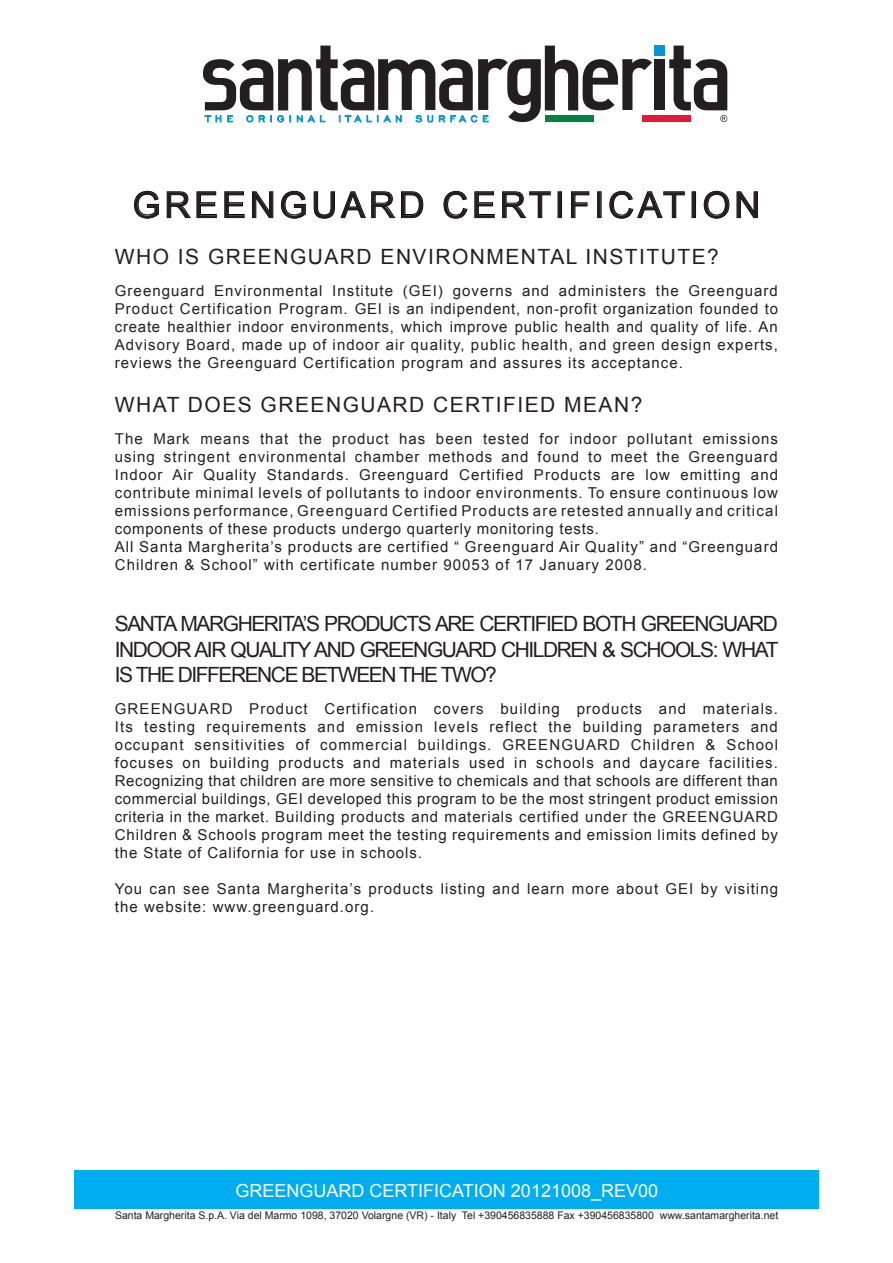
<style>
.page{position:relative;width:893px;height:1263px;background:#fff}
.page>*{position:absolute;margin:0;border:0;box-sizing:border-box;transform-origin:0 0}
.Capitolo{font:36px "Arial";letter-spacing:.105em;color:#231f20}
.t1{font:21px/25.2px "Arial";letter-spacing:.07em;color:#231f20;text-align:justify}
.t2{font:18px "Arial";color:#fff}
.t3{font:15px/18px "Arial";letter-spacing:.07em;color:#231f20;text-align:justify}
.t4{font:15px "Arial";letter-spacing:.05em;color:#231f20}
.t5{font:10.5px "Arial";color:#231f20}
</style>
<div class="page">
<div style="left:654px;top:59px;width:11px;height:51px;background:#231f20"></div>
<svg style="left:669px;top:46px;width:58px;height:76px"></svg>
<svg style="left:203px;top:46px;width:449px;height:76px"></svg>
<div style="left:655px;top:46px;width:10px;height:10px;background:#0696d7"></div>
<div style="left:593px;top:116px;width:49px;height:6px;background:#fff"></div>
<div style="left:545px;top:116px;width:48px;height:6px;background:#00843d"></div>
<div style="left:642px;top:116px;width:49px;height:6px;background:#e51836"></div>
<svg style="left:134px;top:191px;width:25px;height:28px"></svg>
<svg style="left:166px;top:191px;width:51px;height:28px"></svg>
<svg style="left:224px;top:191px;width:21px;height:27px"></svg>
<svg style="left:252px;top:191px;width:22px;height:27px"></svg>
<svg style="left:281px;top:191px;width:25px;height:28px"></svg>
<svg style="left:313px;top:191px;width:111px;height:28px"></svg>
<svg style="left:443px;top:191px;width:25px;height:28px"></svg>
<svg style="left:474px;top:191px;width:21px;height:27px"></svg>
<svg style="left:502px;top:191px;width:49px;height:28px"></svg>
<div style="left:558px;top:191px;width:4px;height:27px;border:1px solid #000"></div>
<svg style="left:571px;top:191px;width:19px;height:27px"></svg>
<div style="left:597px;top:191px;width:4px;height:27px;border:1px solid #000"></div>
<svg style="left:609px;top:191px;width:76px;height:28px"></svg>
<div style="left:692px;top:191px;width:4px;height:27px;border:1px solid #000"></div>
<svg style="left:703px;top:191px;width:27px;height:28px"></svg>
<svg style="left:736px;top:191px;width:22px;height:27px"></svg>
<div style="left:75px;top:1170px;width:744px;height:38px;background:#00aeef"></div>
<p class="Capitolo" style="left:133px;top:181px;width:629px">GREENGUARD CERTIFICATION</p>
<p class="t1" style="left:115px;top:244px;width:606px">WHO IS GREENGUARD ENVIRONMENTAL INSTITUTE?</p>
<p class="t3" style="left:115px;top:282px;width:665px">Greenguard Environmental Institute (GEI) governs and administers the Greenguard Product Certification Program. GEI is an indipendent, non-profit organization founded to create healthier indoor environments, which improve public health and quality of life. An Advisory Board, made up of indoor air quality, public health, and green design experts, reviews the Greenguard Certification program and assures its acceptance.</p>
<p class="t1" style="left:115px;top:392px;width:529px">WHAT DOES GREENGUARD CERTIFIED MEAN?</p>
<p class="t3" style="left:115px;top:430px;width:665px">The Mark means that the product has been tested for indoor pollutant emissions using stringent environmental chamber methods and found to meet the Greenguard Indoor Air Quality Standards. Greenguard Certified Products are low emitting and</p>
<p class="t3" style="left:115px;top:484px;width:665px">contribute minimal levels of pollutants to indoor environments. To ensure continuous low</p>
<p class="t3" style="left:115px;top:502px;width:665px">emissions performance, Greenguard Certified Products are retested annually and critical</p>
<p class="t4" style="left:115px;top:519px;width:486px">components of these products undergo quarterly monitoring tests.</p>
<p class="t3" style="left:115px;top:538px;width:665px">All Santa Margherita’s products are certified “ Greenguard Air Quality” and “Greenguard<br>Children &amp; School” with certificate number 90053 of 17 January 2008.</p>
<p class="t1" style="left:115px;top:611px;width:665px">SANTA MARGHERITA’S PRODUCTS ARE CERTIFIED BOTH GREENGUARD INDOOR AIR QUALITY AND GREENGUARD CHILDREN &amp; SCHOOLS: WHAT IS THE DIFFERENCE BETWEEN THE TWO?</p>
<p class="t3" style="left:115px;top:700px;width:665px">GREENGUARD Product Certification covers building products and materials.</p>
<p class="t3" style="left:115px;top:718px;width:665px">Its testing requirements and emission levels reflect the building parameters and</p>
<p class="t3" style="left:115px;top:736px;width:665px">occupant sensitivities of commercial buildings. GREENGUARD Children &amp; School</p>
<p class="t3" style="left:115px;top:754px;width:665px">focuses on building products and materials used in schools and daycare facilities.</p>
<p class="t3" style="left:115px;top:772px;width:665px">Recognizing that children are more sensitive to chemicals and that schools are different than commercial buildings, GEI developed this program to be the most stringent product emission criteria in the market. Building products and materials certified under the GREENGUARD Children &amp; Schools program meet the testing requirements and emission limits defined by the State of California for use in schools.</p>
<p class="t3" style="left:115px;top:880px;width:665px">You can see Santa Margherita’s products listing and learn more about GEI by visiting the website: www.greenguard.org.</p>
<p class="t2" style="left:236px;top:1178px;width:424px">GREENGUARD CERTIFICATION 20121008_REV00</p>
<p class="t5" style="left:115px;top:1209px;width:665px">Santa Margherita S.p.A. Via del Marmo 1098, 37020 Volargne (VR) - Italy Tel +390456835888 Fax +390456835800 www.santamargherita.net</p>
</div>
